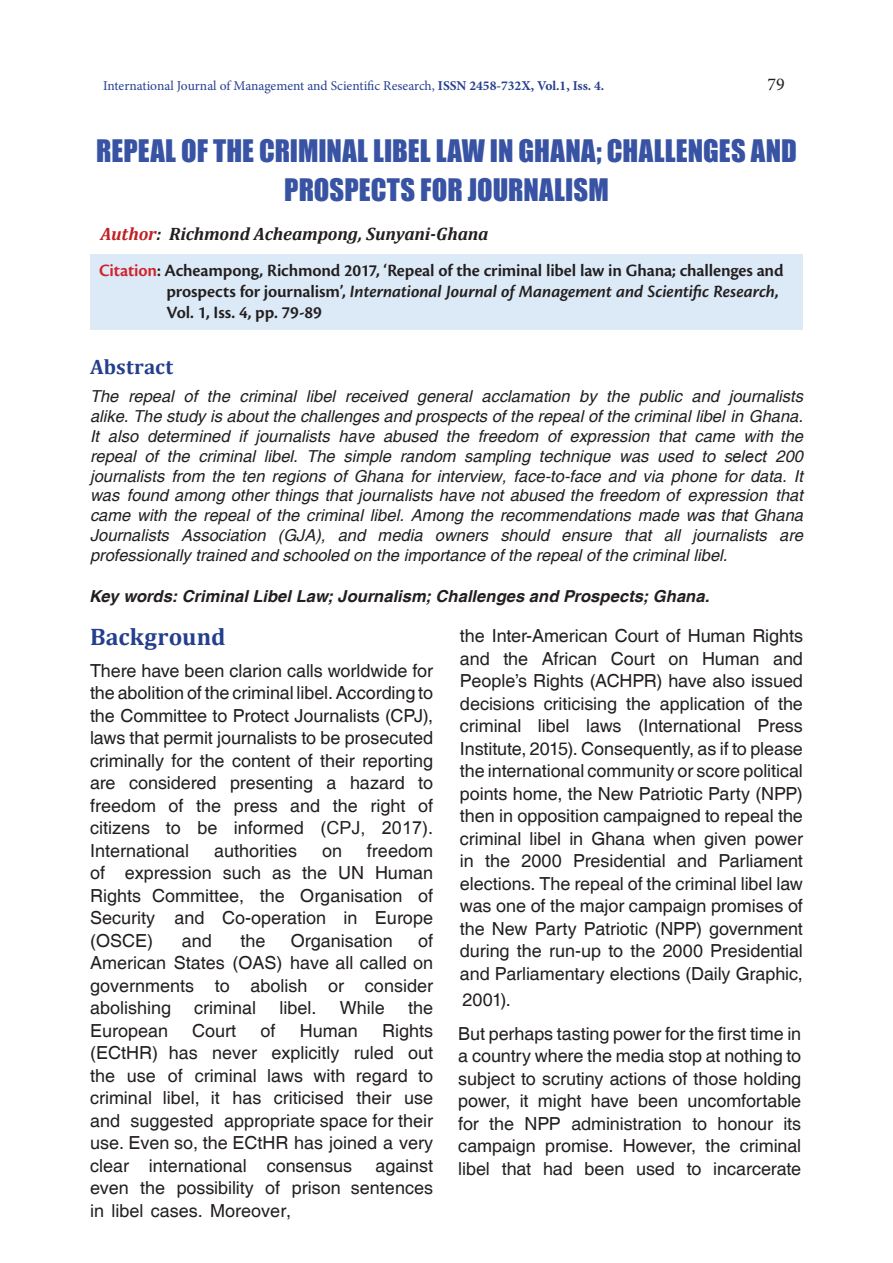
<style>
.page{position:relative;width:893px;height:1263px;background:#fff}
.page>*{position:absolute;margin:0;border:0;box-sizing:border-box;transform-origin:0 0}
.t1{font:28.5px/39px "Impact";letter-spacing:.005em;color:#3853a3;text-align:center}
.t2{font:700 24px "Cambria";letter-spacing:.01em;color:#253f8e}
.t3{font:700 21px "Cambria";letter-spacing:.01em;color:#253f8e}
.t4{font:18px/22.5px "Helvetica";color:#231f20;text-align:justify}
.t5{font:600 18px/21px "Cronos Pro";letter-spacing:-.01em;color:#231f20}
.t6{font:italic 700 18px "Cambria";letter-spacing:-.005em;color:#231f20}
.t7{font:18px "Minion Pro";color:#231f20}
.t8{font:italic 16.5px/19.8px "Helvetica";color:#231f20;text-align:justify}
.t9{font:italic 700 16.5px "Helvetica";color:#231f20}
.t10{font:13.5px "Minion Pro";letter-spacing:-.005em;color:#253f8e}
.s1{font-weight:700}
.s2{color:#c02025}
.s3{color:#d1232a}
.s4{font-style:italic}
.s5{font-family:"Arial"}
</style>
<div class="page">
<div style="left:90px;top:254px;width:713px;height:75px;background:#dceaf7"></div>
<p class="t10" style="left:103px;top:77px;width:503px">International Journal of Management and Scientific Research, <span class="s1">ISSN 2458-732X, Vol.1, Iss. 4.</span></p>
<p class="t7" style="left:767px;top:72px;width:19px">79</p>
<h1 class="t1" style="left:96px;top:131px;width:702px">REPEAL OF THE CRIMINAL LIBEL LAW IN GHANA; CHALLENGES AND<br>PROSPECTS FOR JOURNALISM</h1>
<p class="t6" style="left:100px;top:221px;width:389px"><span class="s2">Author</span>: Richmond Acheampong, Sunyani-Ghana</p>
<p class="t5" style="left:167px;top:260px;width:619px;text-indent:-68px"><span class="s3">Citation</span>: Acheampong, Richmond 2017, ‘Repeal of the criminal libel law in Ghana; challenges and prospects for journalism’, <span class="s4">International Journal of Management and Scientific Research</span>,<br>Vol. 1, Iss. 4, pp. 79-89</p>
<p class="t3" style="left:90px;top:352px;width:85px">Abstract</p>
<p class="t8" style="left:90px;top:387px;width:714px">The repeal of the criminal libel received general acclamation by the public and journalists alike. The study is about the challenges and prospects of the repeal of the criminal libel in Ghana.<br>It also determined if journalists have abused the freedom of expression that came with the repeal of the criminal libel. The simple random sampling technique was used to s<span class="s5">elect</span> 200 journalists from the ten regions of Ghana for interview, face-to-face and via phone for data. It was found among other things that journalists have not abused the freedom of expression that came with the repeal of the criminal libel. Among the recommendations made w<span class="s5">as</span> th<span class="s5">at</span> Ghana Journalists Association (GJA), and media owners should ensure that all journalists are professionally trained and schooled on the importance of the repeal of the criminal libel.</p>
<p class="t9" style="left:89px;top:586px;width:622px">Key words: Criminal Libel Law; Journalism; Challenges and Prospects; Ghana.</p>
<h2 class="t2" style="left:90px;top:620px;width:137px">Background</h2>
<p class="t4" style="left:90px;top:660px;width:345px">There have been clarion calls worldwide for the abolition of the criminal libel. According to the Committee to Protect Journalists (CPJ), laws that permit journalists to be prosecuted criminally for the content of their reporting are considered presenting a hazard to freedom of the press and the right of citizens to be informed (<span class="s5">CPJ, 2017</span>).<br>International</p>
<p class="t4" style="left:460px;top:625px;width:344px">the Inter-American Court of Human Rights and the African Court on Human and People’s Rights (ACHPR) have also issued decisions criticising the application of the criminal libel laws (International Press Institute, 2015). Consequently, as if to please the international community or score political points home, the New Patriotic Party (NPP) then in opposition campaigned to repeal the criminal libel in Ghana when given power in the 2000 Presidential and Parliament elections. The repeal of the criminal libel law was one of the major campaign promises of the New Party Patriotic (NPP) government during the run-up to the 2000 Presidential and Parliamentary elections (Daily Graphic,</p>
<p class="t4" style="left:458px;top:984px;width:344px;line-height:33.5px">2001).<br>But perhaps tasting power for the first time in</p>
<p class="t4" style="left:458px;top:1045px;width:345px">a country where the media stop at nothing to subject to scrutiny actions of those holding power, it might have been uncomfortable for the NPP administration to honour its campaign promise. However, the criminal libel that had been used to incarcerate</p>
<p class="t4" style="left:90px;top:840px;width:344px;text-indent:277px">freedom of expression such as the UN Human Rights Committee, the Organisation of Security and Co-operation in Europe (OSCE)</p>
<p class="t4" style="left:214px;top:840px;width:85px">authorities</p>
<p class="t4" style="left:322px;top:840px;width:22px">on</p>
<p class="t4" style="left:182px;top:930px;width:32px">and</p>
<p class="t4" style="left:241px;top:930px;width:27px">the</p>
<p class="t4" style="left:291px;top:930px;width:104px">Organisation</p>
<p class="t4" style="left:90px;top:930px;width:344px;text-indent:328px">of American States (OAS) have all called on governments to abolish or consider abolishing</p>
<p class="t4" style="left:194px;top:997px;width:63px">criminal</p>
<p class="t4" style="left:280px;top:997px;width:39px">libel.</p>
<p class="t4" style="left:340px;top:997px;width:46px">While</p>
<p class="t4" style="left:408px;top:997px;width:27px">the</p>
<p class="t4" style="left:90px;top:1020px;width:80px">European</p>
<p class="t4" style="left:192px;top:1020px;width:46px">Court</p>
<p class="t4" style="left:261px;top:1020px;width:17px">of</p>
<p class="t4" style="left:300px;top:1020px;width:60px">Human</p>
<p class="t4" style="left:90px;top:1020px;width:344px;text-indent:292px">Rights (ECtHR) has never explicitly ruled out the use of criminal laws with regard to criminal libel, it has criticised their use and suggested appropriate space for their use. Even so, the ECtHR has joined a very clear international consensus</p>
<p class="t4" style="left:90px;top:1155px;width:344px;text-indent:285px">against even the possibility of prison sentences in libel cases. Moreover,</p>
</div>
